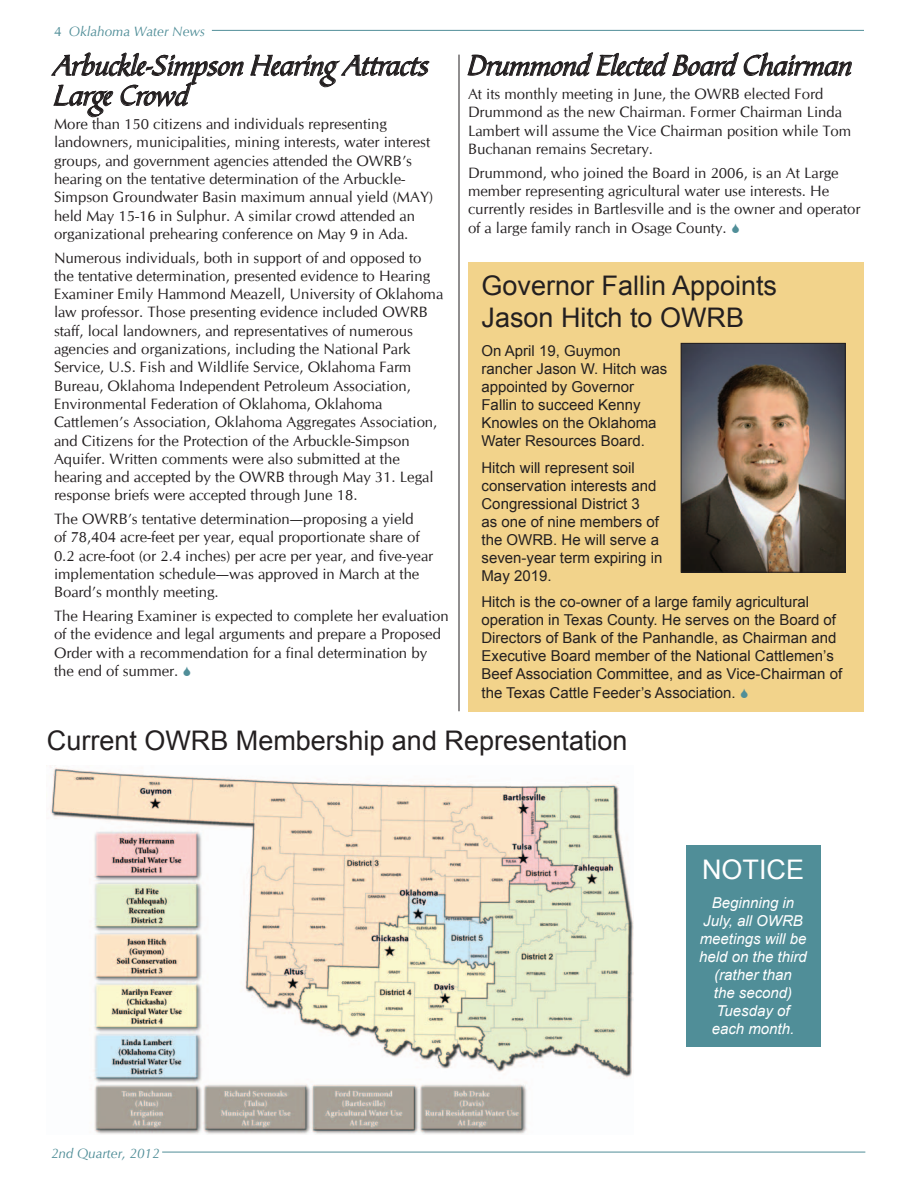
<style>
.page{position:relative;width:918px;height:1188px;background:#fff}
.page>*{position:absolute;margin:0;border:0;box-sizing:border-box;transform-origin:0 0}
.Headline{font:30px/30px "Bible Scr T";color:#231f20}
.Box_Headline{font:27px/32.4px "Arial";color:#231f20}
.Box_Headline-2{font:27px "Arial";color:#fff}
.articles{font:15px/18.3px "CG Omega";color:#231f20}
.Box_Text{font:15px/18px "Arial";color:#231f20}
.Box_Text-2{font:italic 15px/18px "Arial";color:#fff;text-align:center}
.t1{font:italic 13.5px "CG Omega";color:#508e98}
.s1{font-style:normal}
</style>
<div class="page">
<hr style="left:212px;top:30px;width:652px;height:1px;background:#508e98">
<hr style="left:162px;top:1152px;width:703px;height:1px;background:#508e98">
<hr style="left:459px;top:55px;width:1px;height:656px;background:#231f20">
<svg style="left:250px;top:54px;width:179px;height:33px"></svg>
<svg style="left:51px;top:52px;width:193px;height:65px"></svg>
<img style="left:50px;top:765px;width:584px;height:369px">
<div style="left:686px;top:846px;width:134px;height:201px;background:#508e98"></div>
<svg style="left:467px;top:52px;width:385px;height:25px"></svg>
<div style="left:468px;top:262px;width:396px;height:449px;background:#f2d38b"></div>
<img style="left:683px;top:345px;width:160px;height:225px">
<div style="left:681px;top:343px;width:164px;height:229px;border:1px solid #231f20"></div>
<p class="t1" style="left:54px;top:24px;width:153px"><span class="s1">4</span> Oklahoma Water News</p>
<p class="Headline" style="left:468px;top:53px;width:385px">Drummond Elected Board Chairman</p>
<p class="articles" style="left:468px;top:85px;width:385px">At its monthly meeting in June, the OWRB elected Ford Drummond as the new Chairman. Former Chairman Linda Lambert will assume the Vice Chairman position while Tom Buchanan remains Secretary.</p>
<p class="articles" style="left:468px;top:164px;width:394px">Drummond, who joined the Board in 2006, is an At Large member representing agricultural water use interests. He currently resides in Bartlesville and is the owner and operator of a large family ranch in Osage County.</p>
<p class="Box_Headline" style="left:482px;top:270px;width:297px">Governor Fallin Appoints<br>Jason Hitch to OWRB</p>
<p class="Box_Text" style="left:482px;top:342px;width:187px">On April 19, Guymon rancher Jason W. Hitch was appointed by Governor<br>Fallin to succeed Kenny<br>Knowles on the Oklahoma<br>Water Resources Board.</p>
<p class="Box_Text" style="left:482px;top:459px;width:182px">Hitch will represent soil conservation interests and<br>Congressional District 3<br>as one of nine members of the OWRB. He will serve a seven-year term expiring in<br>May 2019.</p>
<p class="Box_Text" style="left:482px;top:593px;width:362px">Hitch is the co-owner of a large family agricultural operation in Texas County. He serves on the Board of Directors of Bank of the Panhandle, as Chairman and Executive Board member of the National Cattlemen’s Beef Association Committee, and as Vice-Chairman of the Texas Cattle Feeder’s Association.</p>
<p class="Box_Headline" style="left:47px;top:725px;width:582px">Current OWRB Membership and Representation</p>
<p class="Headline" style="left:54px;top:53px;width:376px">Arbuckle-Simpson Hearing Attracts<br>Large Crowd</p>
<p class="articles" style="left:54px;top:115px;width:381px">More than 150 citizens and individuals representing landowners, municipalities, mining interests, water interest groups, and government agencies attended the OWRB’s hearing on the tentative determination of the Arbuckle-Simpson Groundwater Basin maximum annual yield (MAY) held May 15-16 in Sulphur. A similar crowd attended an organizational prehearing conference on May 9 in Ada.</p>
<p class="articles" style="left:54px;top:248px;width:391px">Numerous individuals, both in support of and opposed to the tentative determination, presented evidence to Hearing Examiner Emily Hammond Meazell, University of Oklahoma law professor. Those presenting evidence included OWRB staff, local landowners, and representatives of numerous agencies and organizations, including the National Park Service, U.S. Fish and Wildlife Service, Oklahoma Farm Bureau, Oklahoma Independent Petroleum Association, Environmental Federation of Oklahoma, Oklahoma Cattlemen’s Association, Oklahoma Aggregates Association, and Citizens for the Protection of the Arbuckle-Simpson Aquifer. Written comments were also submitted at the hearing and accepted by the OWRB through May 31. Legal response briefs were accepted through June 18.</p>
<p class="articles" style="left:54px;top:510px;width:381px">The OWRB’s tentative determination—proposing a yield<br>of 78,404 acre-feet per year, equal proportionate share of 0.2 acre-foot (or 2.4 inches) per acre per year, and five-year implementation schedule—was approved in March at the Board’s monthly meeting.</p>
<p class="articles" style="left:54px;top:607px;width:396px">The Hearing Examiner is expected to complete her evaluation of the evidence and legal arguments and prepare a Proposed Order with a recommendation for a final determination by the end of summer.</p>
<p class="t1" style="left:51px;top:1145px;width:110px">2nd Quarter, 2012</p>
<p class="Box_Headline-2" style="left:702px;top:852px;width:104px">NOTICE</p>
<p class="Box_Text-2" style="left:699px;top:894px;width:109px">Beginning in<br>July, all OWRB meetings will be held on the third (rather than<br>the second)<br>Tuesday of each month.</p>
</div>
